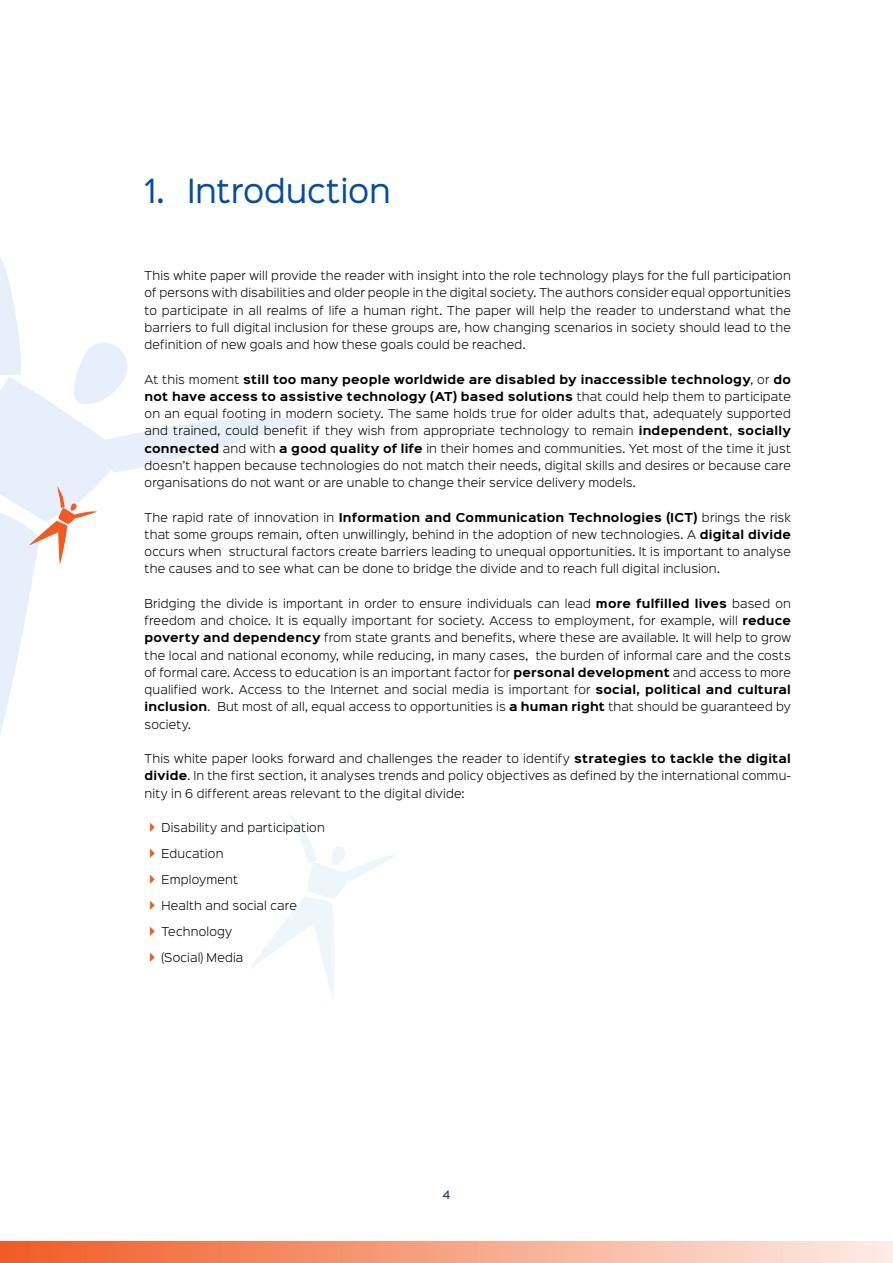
<style>
.page{position:relative;width:893px;height:1263px;background:#fff}
.page>*{position:absolute;margin:0;border:0;box-sizing:border-box;transform-origin:0 0}
.t1{font:30px "Sinkin Sans 400";letter-spacing:-.005em;color:#034ea2}
.text{font:300 11.1px/17.2px "Sinkin Sans 300";letter-spacing:.015em;color:#000;text-align:justify}
.text-2{font:500 10.5px "Sinkin Sans 500";color:#25408f}
.s1{font-family:"Sinkin Sans 700";font-weight:700}
</style>
<div class="page">
<svg style="left:0;top:257px;width:304px;height:478px"></svg>
<svg style="left:251px;top:814px;width:145px;height:183px"></svg>
<svg style="left:29px;top:486px;width:68px;height:78px"></svg>
<div style="left:0;top:1242px;width:893px;height:21px;background:linear-gradient(to right,#f15b24,#fdede7)"></div>
<p class="t1" style="left:145px;top:165px;width:248px">1. Introduction</p>
<p class="text" style="left:145px;top:266px;width:648px">This white paper will provide the reader with insight into the role technology plays for the full participation of persons with disabilities and older people in the digital society. The authors consider equal opportunities to participate in all realms of life a human right. The paper will help the reader to understand what the barriers to full digital inclusion for these groups are, how changing scenarios in society should lead to the definition of new goals and how these goals could be reached.</p>
<p class="text" style="left:145px;top:370px;width:648px">At this moment <span class="s1">still too many people worldwide are disabled by inaccessible technology</span>, or <span class="s1">do not have access to assistive technology (AT) based solutions</span> that could help them to participate on an equal footing in modern society. The same holds true for older adults that, adequately supported and trained, could benefit if they wish from appropriate technology to remain <span class="s1">independent</span>, <span class="s1">socially connected</span> and with <span class="s1">a good quality of life</span> in their homes and communities. Yet most of the time it just doesn’t happen because technologies do not match their needs, digital skills and desires or because care organisations do not want or are unable to change their service delivery models.</p>
<p class="text" style="left:145px;top:508px;width:648px">The rapid rate of innovation in <span class="s1">Information and Communication Technologies (ICT)</span> brings the risk that some groups remain, often unwillingly, behind in the adoption of new technologies. A <span class="s1">digital divide </span>occurs when structural factors create barriers leading to unequal opportunities. It is important to analyse the causes and to see what can be done to bridge the divide and to reach full digital inclusion.</p>
<p class="text" style="left:145px;top:594px;width:648px">Bridging the divide is important in order to ensure individuals can lead <span class="s1">more fulfilled lives</span> based on freedom and choice. It is equally important for society. Access to employment, for example, will <span class="s1">reduce poverty and dependency</span> from state grants and benefits, where these are available. It will help to grow the local and national economy, while reducing, in many cases, the burden of informal care and the costs of formal care. Access to education is an important factor for <span class="s1">personal development</span> and access to more qualified work. Access to the Internet and social media is important for <span class="s1">social, political and cultural inclusion</span>. But most of all, equal access to opportunities is <span class="s1">a human right</span> that should be guaranteed by society.</p>
<p class="text" style="left:145px;top:749px;width:648px">This white paper looks forward and challenges the reader to identify <span class="s1">strategies to tackle the digital divide</span>. In the first section, it analyses trends and policy objectives as defined by the international commu&shy;nity in 6 different areas relevant to the digital divide:</p>
<p class="text" style="left:162px;top:818px;width:165px">Disability and participation</p>
<p class="text" style="left:162px;top:844px;width:63px">Education</p>
<p class="text" style="left:162px;top:870px;width:78px">Employment</p>
<p class="text" style="left:162px;top:896px;width:137px">Health and social care</p>
<p class="text" style="left:162px;top:922px;width:72px">Technology</p>
<p class="text" style="left:162px;top:948px;width:83px">(Social) Media</p>
<p class="text-2" style="left:443px;top:1186px;width:9px">4</p>
</div>
